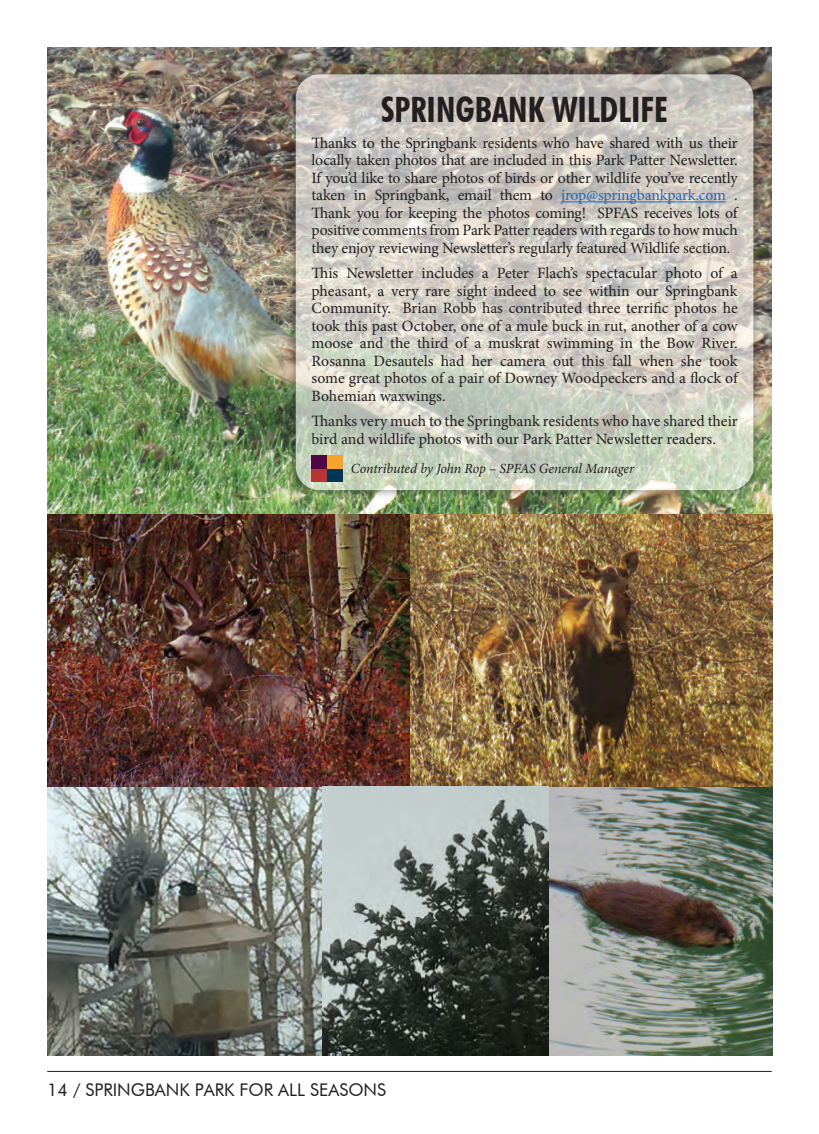
<style>
.page{position:relative;width:819px;height:1134px;background:#fff}
.page>*{position:absolute;margin:0;border:0;box-sizing:border-box;transform-origin:0 0}
.t1{font:700 condensed 35px "Futura BT";color:#231f20}
.t2{font:17.5px "Futura BT";color:#231f20}
.t3{font:15.75px/17.5px "Minion Pro";letter-spacing:-.005em;color:#231f20;text-align:justify}
.t4{font:italic 14px "Minion Pro";letter-spacing:-.01em;color:#231f20}
.s1{color:#2865b1}
</style>
<div class="page">
<hr style="left:47px;top:1071px;width:725px;height:1px;background:#231f20">
<img style="left:47px;top:47px;width:725px;height:467px">
<img style="left:47px;top:786px;width:275px;height:269px">
<img style="left:47px;top:514px;width:726px;height:272px">
<img style="left:549px;top:786px;width:224px;height:269px">
<img style="left:322px;top:786px;width:227px;height:269px">
<img style="left:286px;top:65px;width:477px;height:435px">
<svg style="left:296px;top:74px;width:457px;height:416px;background:#cecdc4"></svg>
<hr style="left:561px;top:202px;width:165px;height:1px;background:#2865b1">
<div style="left:312px;top:468px;width:15px;height:13px;background:#b83535"></div>
<div style="left:327px;top:468px;width:16px;height:13px;background:#003555"></div>
<div style="left:312px;top:455px;width:15px;height:13px;background:#4e0644"></div>
<div style="left:327px;top:455px;width:16px;height:13px;background:#f3a42b"></div>
<h1 class="t1" style="left:381px;top:89px;width:288px">SPRINGBANK WILDLIFE</h1>
<p class="t3" style="left:312px;top:134px;width:428px">Thanks to the Springbank residents who have shared with us their locally taken photos that are included in this Park Patter Newsletter.<br>If you’d like to share photos of birds or other wildlife you’ve recently taken in Springbank, email them to <span class="s1">jrop@springbankpark.com</span> .<br>Thank you for keeping the photos coming! SPFAS receives lots of positive comments from Park Patter readers with regards to how much they enjoy reviewing Newsletter’s regularly featured Wildlife section.</p>
<p class="t3" style="left:312px;top:265px;width:428px">This Newsletter includes a Peter Flach’s spectacular photo of a pheasant, a very rare sight indeed to see within our Springbank Community. Brian Robb has contributed three terrific photos he took this past October, one of a mule buck in rut, another of a cow moose and the third of a muskrat swimming in the Bow River.<br>Rosanna Desautels had her camera out this fall when she took some great photos of a pair of Downey Woodpeckers and a flock of Bohemian waxwings.</p>
<p class="t3" style="left:312px;top:412px;width:428px">Thanks very much to the Springbank residents who have shared their bird and wildlife photos with our Park Patter Newsletter readers.</p>
<p class="t4" style="left:351px;top:460px;width:285px">Contributed by John Rop – SPFAS General Manager</p>
<p class="t2" style="left:47px;top:1079px;width:340px">14 / SPRINGBANK PARK FOR ALL SEASONS</p>
</div>
